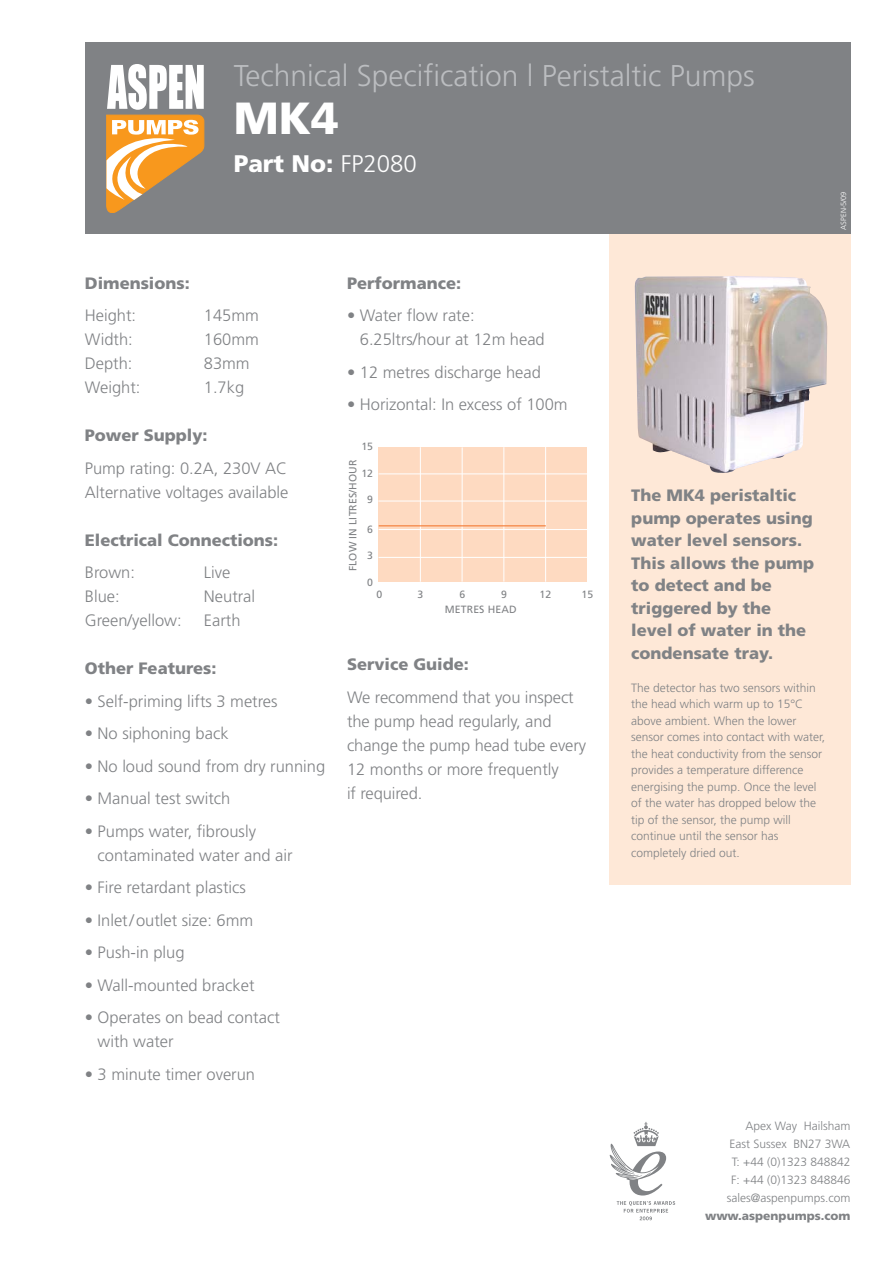
<style>
.page{position:relative;width:893px;height:1263px;background:#fff}
.page>*{position:absolute;margin:0;border:0;box-sizing:border-box;transform-origin:0 0}
.t1{font:900 45px "Frutiger";color:#fff}
.t2{font:300 30px "Frutiger";color:#bbbdc0}
.t3{font:900 24px "Frutiger";color:#fff}
.t4{font:300 16.5px/24px "Frutiger";color:#808285}
.t5{font:900 16.5px/22.5px "Frutiger";color:#808285}
.t6{font:300 12px/16.5px "Frutiger";color:#808285}
.t7{font:900 12px "Frutiger";color:#808285}
.t8{font:10.5px "Frutiger";letter-spacing:.01em;color:#808285}
.t9{font:300 7.5px "Frutiger";color:#fff}
.s1{font-weight:300}
</style>
<div class="page">
<div style="left:609px;top:43px;width:241px;height:841px;background:#fee8d7"></div>
<img style="left:635px;top:276px;width:192px;height:197px">
<div style="left:85px;top:43px;width:765px;height:191px;background:#808285"></div>
<svg style="left:106px;top:64px;width:98px;height:149px"></svg>
<div style="left:378px;top:447px;width:209px;height:135px;background:#fedac1"></div>
<hr style="left:378px;top:557px;width:209px;height:1px;background:#fff">
<hr style="left:378px;top:529px;width:209px;height:1px;background:#fff">
<hr style="left:378px;top:501px;width:209px;height:1px;background:#fff">
<hr style="left:379px;top:474px;width:208px;height:1px;background:#fff">
<hr style="left:420px;top:447px;width:1px;height:135px;background:#fff">
<hr style="left:462px;top:447px;width:1px;height:135px;background:#fff">
<hr style="left:503px;top:447px;width:1px;height:135px;background:#fff">
<hr style="left:545px;top:447px;width:1px;height:135px;background:#fff">
<hr style="left:379px;top:525px;width:167px;height:1px;background:#f47b36">
<svg style="left:610px;top:1122px;width:65px;height:98px"></svg>
<h2 class="t2" style="left:234px;top:64px;width:523px">Technical Specification l Peristaltic Pumps</h2>
<h1 class="t1" style="left:234px;top:100px;width:107px">MK4</h1>
<h3 class="t3" style="left:234px;top:154px;width:185px">Part No: <span class="s1">FP2080</span></h3>
<p class="t9" style="left:841px;top:230px;width:40px;rotate:-90deg">ASPEN-5/09</p>
<p class="t5" style="left:85px;top:273px;width:106px">Dimensions:</p>
<p class="t4" style="left:85px;top:305px;width:53px">Height:</p>
<p class="t4" style="left:204px;top:305px;width:56px">145mm</p>
<p class="t4" style="left:85px;top:329px;width:50px">Width:</p>
<p class="t4" style="left:204px;top:329px;width:56px">160mm</p>
<p class="t4" style="left:85px;top:353px;width:49px">Depth:</p>
<p class="t4" style="left:204px;top:353px;width:47px">83mm</p>
<p class="t4" style="left:85px;top:377px;width:57px">Weight:</p>
<p class="t4" style="left:204px;top:377px;width:42px">1.7kg</p>
<p class="t5" style="left:85px;top:426px;width:124px">Power Supply:</p>
<p class="t4" style="left:85px;top:457px;width:205px">Pump rating: 0.2A, 230V AC<br>Alternative voltages available</p>
<p class="t5" style="left:85px;top:530px;width:195px">Electrical Connections:</p>
<p class="t4" style="left:85px;top:562px;width:52px">Brown:</p>
<p class="t4" style="left:204px;top:562px;width:28px">Live</p>
<p class="t4" style="left:85px;top:586px;width:36px">Blue:</p>
<p class="t4" style="left:204px;top:586px;width:53px">Neutral</p>
<p class="t4" style="left:85px;top:610px;width:98px">Green/yellow:</p>
<p class="t4" style="left:204px;top:610px;width:38px">Earth</p>
<p class="t5" style="left:85px;top:659px;width:133px">Other Features:</p>
<p class="t4" style="left:85px;top:690px;width:194px">• Self-priming lifts 3 metres</p>
<p class="t4" style="left:85px;top:723px;width:145px">• No siphoning back</p>
<p class="t4" style="left:85px;top:755px;width:242px">• No loud sound from dry running</p>
<p class="t4" style="left:85px;top:788px;width:147px">• Manual test switch</p>
<p class="t4" style="left:98px;top:820px;width:196px;text-indent:-13px">• Pumps water, fibrously contaminated water and air</p>
<p class="t4" style="left:85px;top:877px;width:163px">• Fire retardant plastics</p>
<p class="t4" style="left:85px;top:909px;width:170px">• Inlet/outlet size: 6mm</p>
<p class="t4" style="left:85px;top:942px;width:101px">• Push-in plug</p>
<p class="t4" style="left:85px;top:974px;width:171px">• Wall-mounted bracket</p>
<p class="t4" style="left:98px;top:1007px;width:184px;text-indent:-13px">• Operates on bead contact with water</p>
<p class="t4" style="left:85px;top:1063px;width:172px">• 3 minute timer overun</p>
<p class="t5" style="left:347px;top:273px;width:116px">Performance:</p>
<p class="t4" style="left:360px;top:305px;width:186px;text-indent:-13px">• Water flow rate:<br>6.25ltrs/hour at 12m head</p>
<p class="t4" style="left:347px;top:361px;width:195px">• 12 metres discharge head</p>
<p class="t4" style="left:347px;top:394px;width:222px">• Horizontal: In excess of 100m</p>
<p class="t8" style="left:361px;top:442px;width:13px">15</p>
<p class="t8" style="left:361px;top:469px;width:13px">12</p>
<p class="t8" style="left:367px;top:495px;width:7px">9</p>
<p class="t8" style="left:367px;top:525px;width:7px">6</p>
<p class="t8" style="left:367px;top:551px;width:7px">3</p>
<p class="t8" style="left:367px;top:578px;width:7px">0</p>
<p class="t8" style="left:349px;top:571px;width:113px;rotate:-90deg">FLOW IN LITRES/HOUR</p>
<p class="t8" style="left:376px;top:590px;width:7px">0</p>
<p class="t8" style="left:417px;top:590px;width:7px">3</p>
<p class="t8" style="left:459px;top:590px;width:7px">6</p>
<p class="t8" style="left:501px;top:590px;width:7px">9</p>
<p class="t8" style="left:540px;top:590px;width:13px">12</p>
<p class="t8" style="left:581px;top:590px;width:13px">15</p>
<p class="t8" style="left:445px;top:605px;width:73px">METRES HEAD</p>
<p class="t5" style="left:347px;top:655px;width:123px">Service Guide:</p>
<p class="t4" style="left:347px;top:686px;width:240px">We recommend that you inspect the pump head regularly, and change the pump head tube every<br>12 months or more frequently<br>if required.</p>
<p class="t5" style="left:631px;top:486px;width:184px">The MK4 peristaltic pump operates using water level sensors.<br>This allows the pump to detect and be triggered by the level of water in the condensate tray.</p>
<p class="t6" style="left:631px;top:680px;width:195px">The detector has two sensors within the head which warm up to 15°C above ambient. When the lower sensor comes into contact with water, the heat conductivity from the sensor provides a temperature difference energising the pump. Once the level of the water has dropped below the tip of the sensor, the pump will continue until the sensor has completely dried out.</p>
<p class="t6" style="left:727px;top:1118px;width:125px;line-height:18px;text-align:right">Apex Way Hailsham<br>East Sussex BN27 3WA<br>T: +44 (0)1323 848842<br>F: +44 (0)1323 848846 sales@aspenpumps.com</p>
<p class="t7" style="left:705px;top:1211px;width:147px">www.aspenpumps.com</p>
</div>
